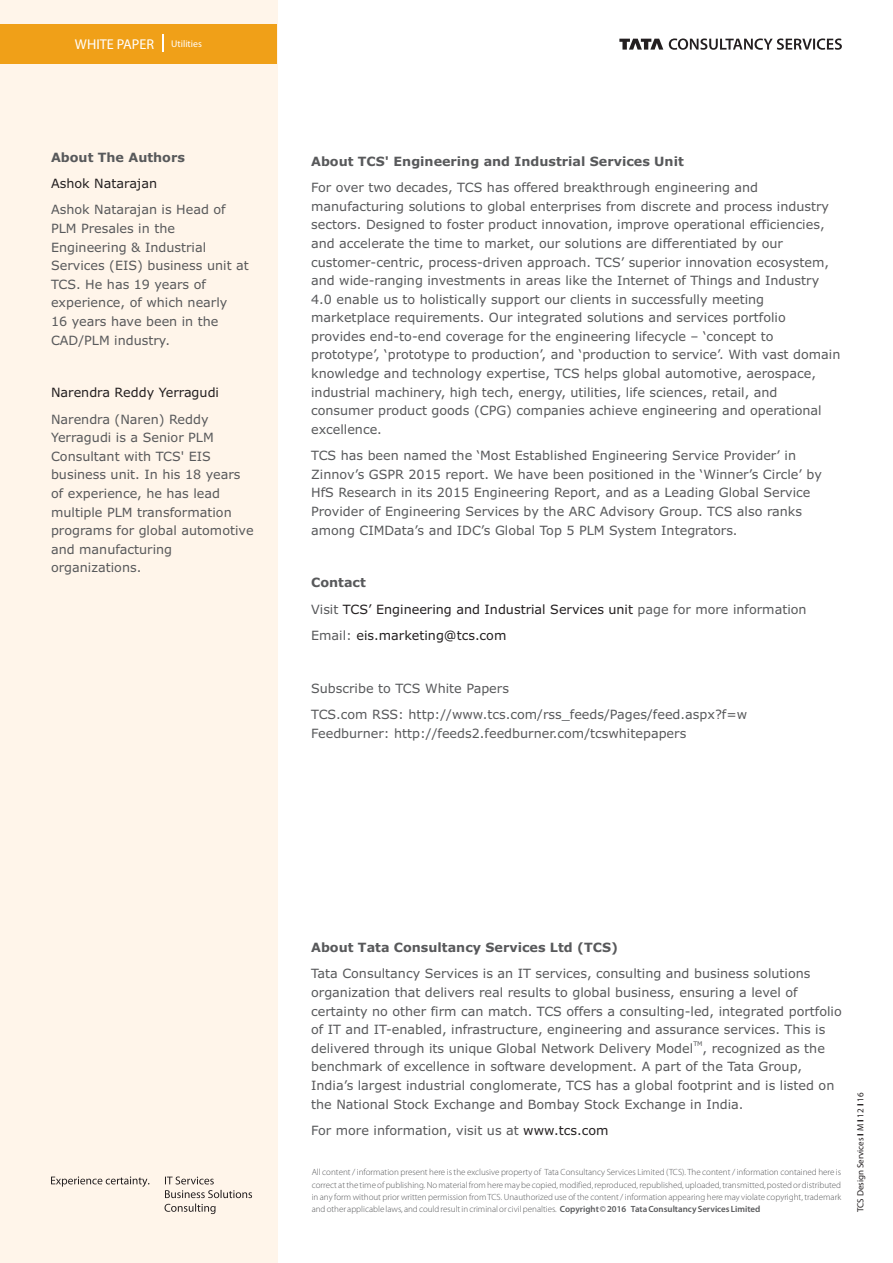
<style>
.page{position:relative;width:893px;height:1263px;background:#fff}
.page>*{position:absolute;margin:0;border:0;box-sizing:border-box;transform-origin:0 0}
.t1{font:14.25px "Myriad Pro";color:#fff}
.t2{font:12.75px/18.6px "Verdana";color:#58595b}
.t3{font:12.75px/26.4px "Verdana";color:#231f20}
.t4{font:700 12.75px "Verdana";color:#58595b}
.t5{font:300 9px/12.3px "Myriad Pro";color:#58595b;text-align:justify}
.t6{font:9px "Myriad Pro";color:#231f20}
.t7{font:6.3px "Verdana";color:#58595b}
.s1{font-size:9.75px}
.s2{font-weight:700;color:#58595b}
.s3{color:#58595b}
.s4{color:#231f20}
.s5{font-weight:600}
.s6{font-weight:700}
</style>
<div class="page">
<div style="left:0;top:0;width:277px;height:1263px;background:#fff5ea"></div>
<svg style="left:51px;top:1176px;width:98px;height:11px"></svg>
<svg style="left:165px;top:1176px;width:87px;height:38px"></svg>
<svg style="left:619px;top:39px;width:44px;height:11px"></svg>
<svg style="left:669px;top:38px;width:173px;height:12px"></svg>
<div style="left:0;top:24px;width:277px;height:40px;background:#f0a018"></div>
<svg style="left:162px;top:34px;width:1px;height:18px"></svg>
<p class="t1" style="left:75px;top:38px;width:128px">WHITE PAPER <span class="s1">Utilities</span></p>
<p class="t4" style="left:51px;top:152px;width:135px">About The Authors</p>
<p class="t3" style="left:51px;top:171px;width:108px">Ashok Natarajan</p>
<p class="t2" style="left:51px;top:202px;width:199px">Ashok Natarajan is Head of<br>PLM Presales in the<br>Engineering &amp; Industrial<br>Services (EIS) business unit at<br>TCS. He has 19 years of experience, of which nearly<br>16 years have been in the<br>CAD/PLM industry.</p>
<p class="t3" style="left:51px;top:381px;width:170px">Narendra Reddy Yerragudi</p>
<p class="t2" style="left:51px;top:411px;width:204px">Narendra (Naren) Reddy<br>Yerragudi is a Senior PLM<br>Consultant with TCS' EIS business unit. In his 18 years of experience, he has lead multiple PLM transformation programs for global automotive and manufacturing organizations.</p>
<p class="t4" style="left:311px;top:156px;width:374px">About TCS' Engineering and Industrial Services Unit</p>
<p class="t2" style="left:311px;top:179px;width:531px">For over two decades, TCS has offered breakthrough engineering and manufacturing solutions to global enterprises from discrete and process industry sectors. Designed to foster product innovation, improve operational efficiencies, and accelerate the time to market, our solutions are differentiated by our customer-centric, process-driven approach. TCS’ superior innovation ecosystem, and wide-ranging investments in areas like the Internet of Things and Industry 4.0 enable us to holistically support our clients in successfully meeting marketplace requirements. Our integrated solutions and services portfolio provides end-to-end coverage for the engineering lifecycle – ‘concept to prototype’, ‘prototype to production’, and ‘production to service’. With vast domain knowledge and technology expertise, TCS helps global automotive, aerospace, industrial machinery, high tech, energy, utilities, life sciences, retail, and consumer product goods (CPG) companies achieve engineering and operational excellence.</p>
<p class="t2" style="left:311px;top:447px;width:512px">TCS has been named the ‘Most Established Engineering Service Provider’ in Zinnov’s GSPR 2015 report. We have been positioned in the ‘Winner’s Circle’ by HfS Research in its 2015 Engineering Report, and as a Leading Global Service Provider of Engineering Services by the ARC Advisory Group. TCS also ranks among CIMData’s and IDC’s Global Top 5 PLM System Integrators.</p>
<p class="t3" style="left:311px;top:570px;width:497px"><span class="s2">Contact<br></span><span class="s3">Visit</span> TCS’ Engineering and Industrial Services unit <span class="s3">page for more information<br>Email:</span> eis.marketing@tcs.com</p>
<p class="t2" style="left:311px;top:676px;width:438px;line-height:26.4px">Subscribe to TCS White Papers<br>TCS.com RSS: http://www.tcs.com/rss_feeds/Pages/feed.aspx?f=w</p>
<p class="t2" style="left:311px;top:725px;width:377px">Feedburner: http://feeds2.feedburner.com/tcswhitepapers</p>
<p class="t4" style="left:311px;top:942px;width:308px">About Tata Consultancy Services Ltd (TCS)</p>
<p class="t2" style="left:311px;top:965px;width:532px">Tata Consultancy Services is an IT services, consulting and business solutions organization that delivers real results to global business, ensuring a level of certainty no other firm can match. TCS offers a consulting-led, integrated portfolio of IT and IT-enabled, infrastructure, engineering and assurance services. This is</p>
<p class="t7" style="left:693px;top:1041px;width:11px">TM</p>
<p class="t2" style="left:311px;top:1040px;width:525px">delivered through its unique Global Network Delivery Model , recognized as the benchmark of excellence in software development. A part of the Tata Group, India’s largest industrial conglomerate, TCS has a global footprint and is listed on the National Stock Exchange and Bombay Stock Exchange in India.</p>
<p class="t2" style="left:311px;top:1122px;width:299px">For more information, visit us at <span class="s4">www.tcs.com</span></p>
<p class="t5" style="left:312px;top:1167px;width:531px">All content / information present here is the exclusive property of Tata Consultancy Services Limited (TCS). The content / information contained here is correct at the time of publishing. No material from here may be copied, modified, reproduced, republished, uploaded, transmitted, posted or distributed in any form without prior written permission from TCS. Unauthorized use of the content / information appearing here may violate copyright, trademark and other applicable laws, and could result in criminal or civil penalties. <span class="s5">Copyright © 2016 Tata Consultancy Services Limited</span></p>
<p class="t6" style="left:857px;top:1212px;width:121px;rotate:-90deg">TCS Design Services <span class="s6">I</span> M <span class="s6">I</span> 12 <span class="s6">I</span> 16</p>
</div>
